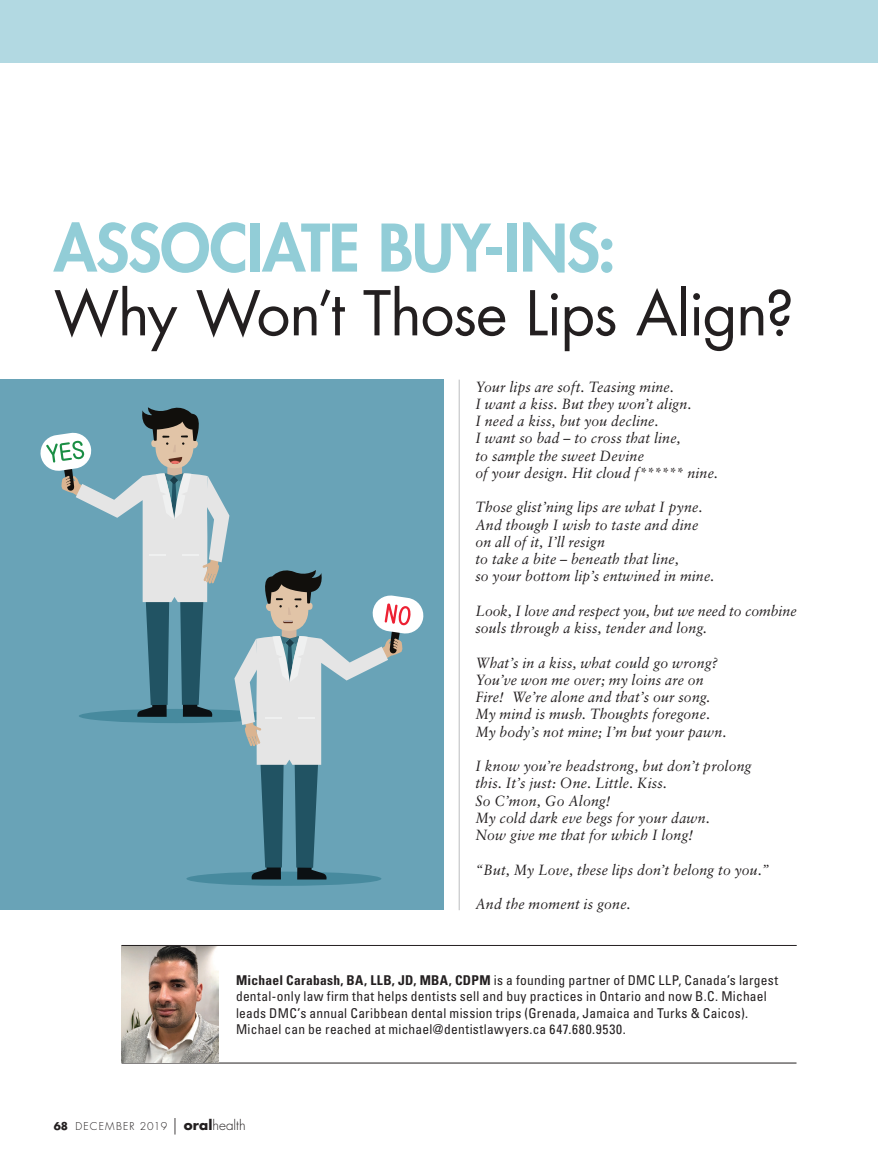
<style>
.page{position:relative;width:878px;height:1161px;background:#fff}
.page>*{position:absolute;margin:0;border:0;box-sizing:border-box;transform-origin:0 0}
.Main_head{font:800 63.75px "Futura Std";letter-spacing:-.02em;color:#92cdd7}
.Main_head-2{font:60px "Futura Std";letter-spacing:-.025em;color:#231f20}
.Body{font:italic 14.85px/17.2px "Sabon LT Std";letter-spacing:.01em;color:#231f20;scale:.95 1}
.bios{font:condensed 13.5px/16.5px "Univers LT Std";letter-spacing:.02em;color:#231f20}
.t1{font:300 10.5px "Futura Std";letter-spacing:.1em;color:#231f20}
.s1{font-weight:700}
.s2{font-size:16.5px}
.s3{font-weight:700;font-size:13.5px}
.s4{font-size:13.5px}
</style>
<div class="page">
<div style="left:0;top:0;width:878px;height:62px;background:#b2d9e2"></div>
<hr style="left:122px;top:1063px;width:674px;height:1px;background:#231f20">
<hr style="left:459px;top:380px;width:1px;height:530px;background:#bcbdc0">
<img style="left:122px;top:946px;width:96px;height:117px">
<hr style="left:122px;top:945px;width:674px;height:1px;background:#231f20">
<div style="left:0;top:380px;width:443px;height:530px;background:#69a3b7"></div>
<div style="left:186px;top:872px;width:195px;height:14px;background:#478a9e;border-radius:50%"></div>
<svg style="left:40px;top:407px;width:384px;height:473px"></svg>
<p class="Main_head" style="left:54px;top:208px;width:563px">ASSOCIATE BUY-INS:</p>
<p class="Main_head-2" style="left:54px;top:275px;width:742px">Why Won’t Those Lips Align?</p>
<p class="Body" style="left:475px;top:378px;width:210px">Your lips are soft. Teasing mine.</p>
<p class="Body" style="left:475px;top:395px;width:229px">I want a kiss. But they won’t align.</p>
<p class="Body" style="left:475px;top:412px;width:194px">I need a kiss, but you decline.</p>
<p class="Body" style="left:475px;top:429px;width:217px">I want so bad – to cross that line,</p>
<p class="Body" style="left:475px;top:447px;width:179px">to sample the sweet Devine</p>
<p class="Body" style="left:475px;top:464px;width:257px">of your design. Hit cloud f****** nine.</p>
<p class="Body" style="left:475px;top:498px;width:241px">Those glist’ning lips are what I pyne.</p>
<p class="Body" style="left:475px;top:516px;width:236px">And though I wish to taste and dine</p>
<p class="Body" style="left:475px;top:533px;width:138px">on all of it, I’ll resign</p>
<p class="Body" style="left:475px;top:550px;width:216px">to take a bite – beneath that line,</p>
<p class="Body" style="left:475px;top:567px;width:253px">so your bottom lip’s entwined in mine.</p>
<p class="Body" style="left:475px;top:602px;width:339px">Look, I love and respect you, but we need to combine</p>
<p class="Body" style="left:475px;top:619px;width:245px">souls through a kiss, tender and long.</p>
<p class="Body" style="left:475px;top:654px;width:257px">What’s in a kiss, what could go wrong?</p>
<p class="Body" style="left:475px;top:671px;width:242px">You’ve won me over; my loins are on</p>
<p class="Body" style="left:475px;top:688px;width:249px">Fire! We’re alone and that’s our song.</p>
<p class="Body" style="left:475px;top:705px;width:248px">My mind is mush. Thoughts foregone.</p>
<p class="Body" style="left:475px;top:723px;width:266px">My body’s not mine; I’m but your pawn.</p>
<p class="Body" style="left:475px;top:757px;width:292px">I know you’re headstrong, but don’t prolong</p>
<p class="Body" style="left:475px;top:774px;width:203px">this. It’s just: One. Little. Kiss.<br>So C’mon, Go Along!</p>
<p class="Body" style="left:475px;top:809px;width:248px">My cold dark eve begs for your dawn.</p>
<p class="Body" style="left:475px;top:826px;width:230px">Now give me that for which I long!</p>
<p class="Body" style="left:475px;top:861px;width:310px">“But, My Love, these lips don’t belong to you.”</p>
<p class="Body" style="left:475px;top:895px;width:165px">And the moment is gone.</p>
<p class="bios" style="left:236px;top:972px;width:543px"><span class="s1">Michael Carabash, BA, LLB, JD, MBA, CDPM</span> is a founding partner of DMC LLP, Canada’s largest dental-only law firm that helps dentists sell and buy practices in Ontario and now B.C. Michael leads DMC’s annual Caribbean dental mission trips (Grenada, Jamaica and Turks &amp; Caicos).<br>Michael can be reached at michael@dentistlawyers.ca 647.680.9530.</p>
<p class="t1" style="left:54px;top:1119px;width:193px"><span class="s1">68</span> DECEMBER 2019 <span class="s2">|</span> <span class="s3">oral</span><span class="s4">health</span></p>
</div>
